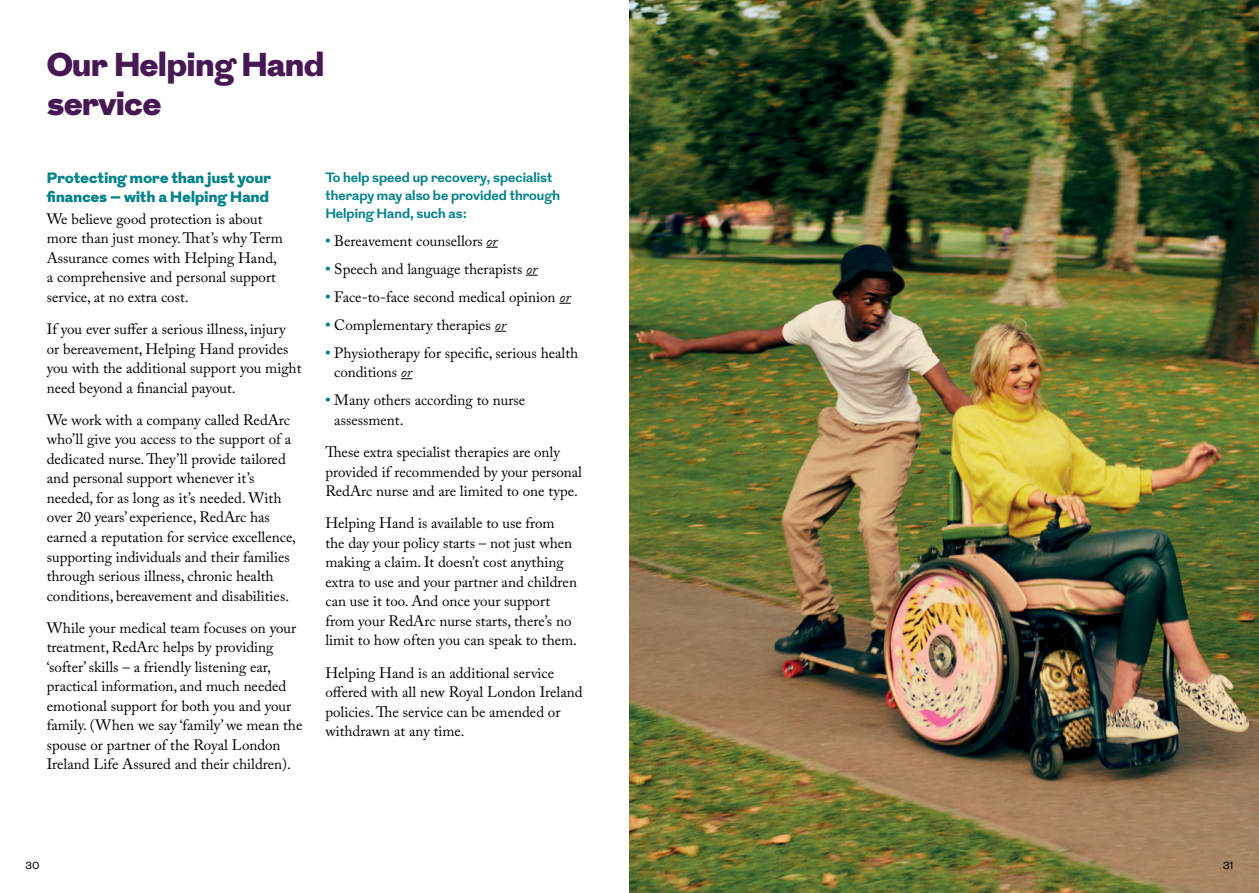
<style>
.page{position:relative;width:1259px;height:893px;background:#fff}
.page>*{position:absolute;margin:0;border:0;box-sizing:border-box;transform-origin:0 0}
.t1{font:900 33px/39px "Grot";color:#471854}
.t2{font:15px/19.5px "Adobe Caslon Pro";color:#000}
.t3{font:900 15px/19.5px "Grot";letter-spacing:.02em;color:#01818a}
.t4{font:700 13.5px/18px "Grot";color:#01818a}
.t5{font:10.5px "Grot";color:#000}
.s1{font-weight:700;color:#01818a}
.s2{font-style:italic}
</style>
<div class="page">
<img style="left:629px;top:0;width:630px;height:893px">
<svg style="left:559px;top:303px;width:12px;height:1px"></svg>
<h1 class="t1" style="left:47px;top:46px;width:279px">Our Helping Hand service</h1>
<p class="t3" style="left:47px;top:169px;width:226px">Protecting more than just your finances – with a Helping Hand</p>
<p class="t2" style="left:47px;top:209px;width:238px">We believe good protection is about more than just money. That’s why Term Assurance comes with Helping Hand, a comprehensive and personal support service, at no extra cost.</p>
<p class="t2" style="left:47px;top:319px;width:256px">If you ever suffer a serious illness, injury or bereavement, Helping Hand provides you with the additional support you might need beyond a financial payout.</p>
<p class="t2" style="left:47px;top:410px;width:251px">We work with a company called RedArc who’ll give you access to the support of a dedicated nurse. They’ll provide tailored and personal support whenever it’s needed, for as long as it’s needed. With over 20 years’ experience, RedArc has earned a reputation for service excellence, supporting individuals and their families through serious illness, chronic health conditions, bereavement and disabilities.</p>
<p class="t2" style="left:47px;top:618px;width:257px">While your medical team focuses on your treatment, RedArc helps by providing ‘softer’ skills – a friendly listening ear, practical information, and much needed emotional support for both you and your family. (When we say ‘family’ we mean the spouse or partner of the Royal London Ireland Life Assured and their children).</p>
<p class="t4" style="left:325px;top:168px;width:236px">To help speed up recovery, specialist therapy may also be provided through<br>Helping Hand, such as:</p>
<p class="t2" style="left:325px;top:231px;width:174px"><span class="s1">•</span> Bereavement counsellors <span class="s2">or</span></p>
<p class="t2" style="left:325px;top:259px;width:214px"><span class="s1">•</span> Speech and language therapists <span class="s2">or</span></p>
<p class="t2" style="left:325px;top:287px;width:247px"><span class="s1">•</span> Face‑to‑face second medical opinion <span class="s2">or</span></p>
<p class="t2" style="left:325px;top:315px;width:182px"><span class="s1">•</span> Complementary therapies <span class="s2">or</span></p>
<p class="t2" style="left:334px;top:343px;width:245px;text-indent:-9px"><span class="s1">•</span> Physiotherapy for specific, serious health conditions <span class="s2">or</span></p>
<p class="t2" style="left:334px;top:390px;width:192px;text-indent:-9px"><span class="s1">•</span> Many others according to nurse assessment.</p>
<p class="t2" style="left:325px;top:442px;width:258px">These extra specialist therapies are only provided if recommended by your personal<br>RedArc nurse and are limited to one type.</p>
<p class="t2" style="left:325px;top:513px;width:253px">Helping Hand is available to use from the day your policy starts – not just when making a claim. It doesn’t cost anything extra to use and your partner and children can use it too. And once your support from your RedArc nurse starts, there’s no limit to how often you can speak to them.</p>
<p class="t2" style="left:325px;top:663px;width:259px">Helping Hand is an additional service offered with all new Royal London Ireland policies. The service can be amended or withdrawn at any time.</p>
<p class="t5" style="left:26px;top:859px;width:16px">30</p>
<p class="t5" style="left:1223px;top:859px;width:12px">31</p>
</div>
